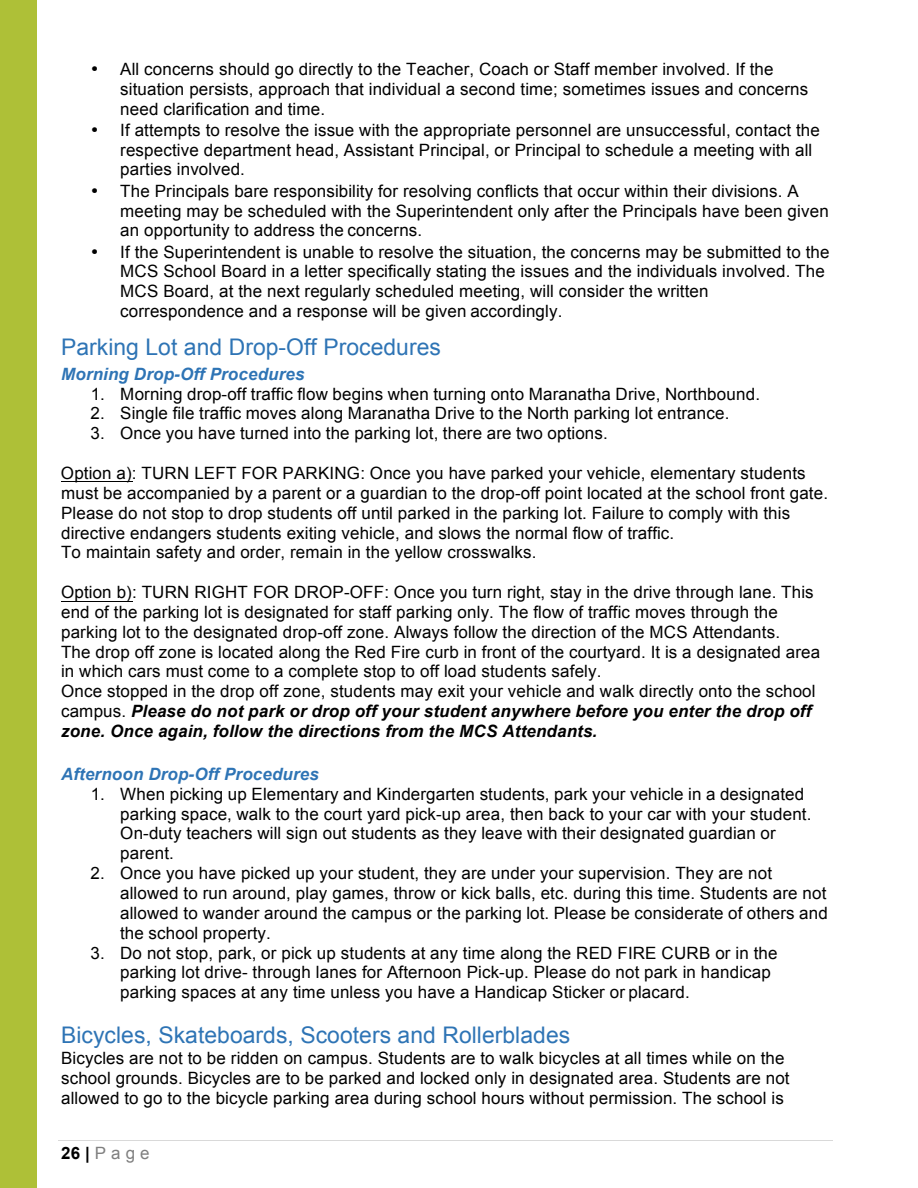
<style>
.page{position:relative;width:918px;height:1188px;background:#fff}
.page>*{position:absolute;margin:0;border:0;box-sizing:border-box;transform-origin:0 0}
.t1{font:22.95px "Arial";letter-spacing:.005em;color:#2e74b5}
.t2{font:16.95px/19.8px "Arial";letter-spacing:.01em;color:#000}
.t3{font:italic 700 16.95px "Arial";letter-spacing:.01em;color:#2e74b5}
.t4{font:16.95px "Arial";color:#7f7f7f}
.s1{font-weight:700;font-style:italic}
.s2{font-weight:700;color:#000}
</style>
<div class="page">
<div style="left:0;top:0;width:37px;height:1188px;background:#aec037"></div>
<hr style="left:59px;top:1140px;width:774px;height:1px;background:#d9d9d9">
<hr style="left:61px;top:482px;width:71px;height:1px;background:#000">
<hr style="left:61px;top:601px;width:71px;height:1px;background:#000">
<p class="t2" style="left:120px;top:59px;width:690px;text-indent:-30px">• All concerns should go directly to the Teacher, Coach or Staff member involved. If the situation persists, approach that individual a second time; sometimes issues and concerns need clarification and time.</p>
<p class="t2" style="left:120px;top:120px;width:701px;text-indent:-30px">• If attempts to resolve the issue with the appropriate personnel are unsuccessful, contact the respective department head, Assistant Principal, or Principal to schedule a meeting with all parties involved.</p>
<p class="t2" style="left:120px;top:181px;width:710px;text-indent:-30px">• The Principals bare responsibility for resolving conflicts that occur within their divisions. A meeting may be scheduled with the Superintendent only after the Principals have been given an opportunity to address the concerns.</p>
<p class="t2" style="left:120px;top:242px;width:711px;text-indent:-30px">• If the Superintendent is unable to resolve the situation, the concerns may be submitted to the MCS School Board in a letter specifically stating the issues and the individuals involved. The MCS Board, at the next regularly scheduled meeting, will consider the written correspondence and a response will be given accordingly.</p>
<p class="t1" style="left:61px;top:332px;width:381px">Parking Lot and Drop-Off Procedures</p>
<p class="t3" style="left:61px;top:363px;width:245px">Morning Drop-Off Procedures</p>
<p class="t2" style="left:91px;top:384px;width:671px">1. Morning drop-off traffic flow begins when turning onto Maranatha Drive, Northbound.</p>
<p class="t2" style="left:91px;top:404px;width:640px">2. Single file traffic moves along Maranatha Drive to the North parking lot entrance.</p>
<p class="t2" style="left:91px;top:423px;width:519px">3. Once you have turned into the parking lot, there are two options.</p>
<p class="t2" style="left:61px;top:463px;width:769px">Option a): TURN LEFT FOR PARKING: Once you have parked your vehicle, elementary students must be accompanied by a parent or a guardian to the drop-off point located at the school front gate.<br>Please do not stop to drop students off until parked in the parking lot. Failure to comply with this directive endangers students exiting vehicle, and slows the normal flow of traffic.<br>To maintain safety and order, remain in the yellow crosswalks.</p>
<p class="t2" style="left:61px;top:582px;width:761px">Option b): TURN RIGHT FOR DROP-OFF: Once you turn right, stay in the drive through lane. This end of the parking lot is designated for staff parking only. The flow of traffic moves through the parking lot to the designated drop-off zone. Always follow the direction of the MCS Attendants.<br>The drop off zone is located along the Red Fire curb in front of the courtyard. It is a designated area in which cars must come to a complete stop to off load students safely.<br>Once stopped in the drop off zone, students may exit your vehicle and walk directly onto the school campus. <span class="s1">Please do not park or drop off your student anywhere before you enter the drop off zone. Once again, follow the directions from the MCS Attendants.</span></p>
<p class="t3" style="left:61px;top:763px;width:259px">Afternoon Drop-Off Procedures</p>
<p class="t2" style="left:120px;top:784px;width:693px;text-indent:-29px">1. When picking up Elementary and Kindergarten students, park your vehicle in a designated parking space, walk to the court yard pick-up area, then back to your car with your student.<br>On-duty teachers will sign out students as they leave with their designated guardian or parent.</p>
<p class="t2" style="left:120px;top:863px;width:709px;text-indent:-30px">2. Once you have picked up your student, they are under your supervision. They are not allowed to run around, play games, throw or kick balls, etc. during this time. Students are not allowed to wander around the campus or the parking lot. Please be considerate of others and the school property.</p>
<p class="t2" style="left:120px;top:943px;width:659px;text-indent:-30px">3. Do not stop, park, or pick up students at any time along the RED FIRE CURB or in the parking lot drive- through lanes for Afternoon Pick-up. Please do not park in handicap parking spaces at any time unless you have a Handicap Sticker or placard.</p>
<p class="t1" style="left:61px;top:1020px;width:511px">Bicycles, Skateboards, Scooters and Rollerblades</p>
<p class="t2" style="left:61px;top:1049px;width:730px">Bicycles are not to be ridden on campus. Students are to walk bicycles at all times while on the school grounds. Bicycles are to be parked and locked only in designated area. Students are not allowed to go to the bicycle parking area during school hours without permission. The school is</p>
<p class="t4" style="left:61px;top:1142px;width:90px"><span class="s2">26|</span> Page</p>
</div>
